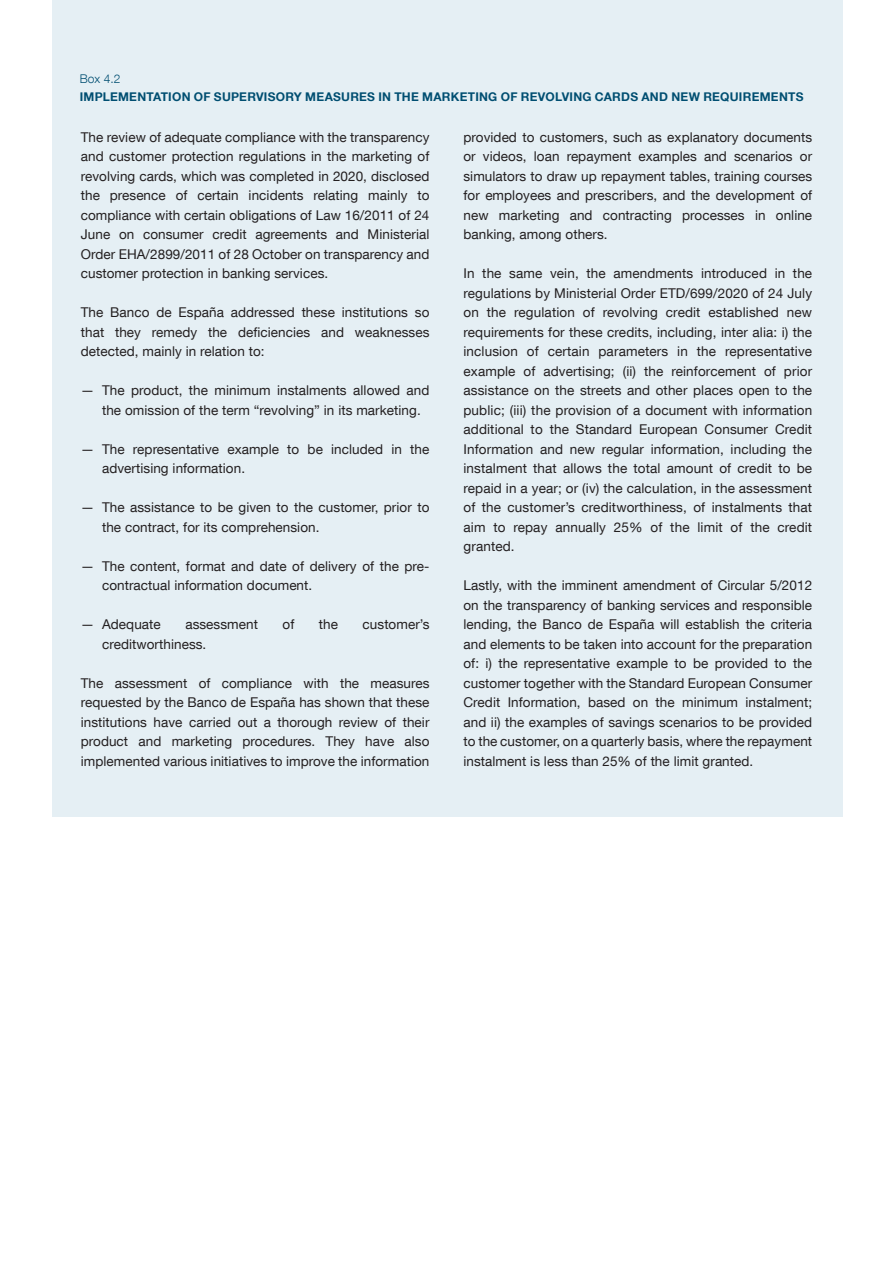
<style>
.page{position:relative;width:893px;height:1263px;background:#fff}
.page>*{position:absolute;margin:0;border:0;box-sizing:border-box;transform-origin:0 0}
.Recuadro_texto{font:13.5px/19.5px "Bd E Neue Helvetica";letter-spacing:.005em;color:#231f20;text-align:justify}
.Recuadro_texto_apart{font:13.5px/19.5px "Bd E Neue Helvetica";letter-spacing:.005em;color:#231f20}
.Recuadro_título{font:700 12px "Bd E Neue Helvetica";letter-spacing:.02em;color:#004e71}
.Recuadro_número{font:300 12px "Bd E Neue Helvetica";color:#004e71}
</style>
<div class="page">
<div style="left:52px;top:0;width:791px;height:816px;background:#e5eff4"></div>
<p class="Recuadro_número" style="left:80px;top:72px;width:42px">Box 4.2</p>
<h4 class="Recuadro_título" style="left:80px;top:89px;width:725px">IMPLEMENTATION OF SUPERVISORY MEASURES IN THE MARKETING OF REVOLVING CARDS AND NEW REQUIREMENTS</h4>
<p class="Recuadro_texto" style="left:81px;top:127px;width:350px">The review of adequate compliance with the transparency and customer protection regulations in the marketing of revolving cards, which was completed in 2020, disclosed the presence of certain incidents relating mainly to compliance with certain obligations of Law 16/2011 of 24<br>June on consumer credit agreements and Ministerial Order EHA/2899/2011 of 28 October on transparency and customer protection in banking services.</p>
<p class="Recuadro_texto" style="left:81px;top:302px;width:350px">The Banco de España addressed these institutions so that they remedy the deficiencies and weaknesses detected, mainly in relation to:</p>
<p class="Recuadro_texto_apart" style="left:102px;top:380px;width:329px;text-indent:-21px">— The product, the minimum instalments allowed and the omission of the term “revolving” in its marketing.</p>
<p class="Recuadro_texto_apart" style="left:102px;top:439px;width:329px;text-indent:-21px">— The representative example to be included in the advertising information.</p>
<p class="Recuadro_texto_apart" style="left:102px;top:497px;width:329px;text-indent:-21px">— The assistance to be given to the customer, prior to the contract, for its comprehension.</p>
<p class="Recuadro_texto_apart" style="left:102px;top:556px;width:329px;text-indent:-21px">— The content, format and date of delivery of the pre&shy;contractual information document.</p>
<p class="Recuadro_texto_apart" style="left:81px;top:614px;width:82px">— Adequate</p>
<p class="Recuadro_texto_apart" style="left:185px;top:614px;width:74px">assessment</p>
<p class="Recuadro_texto_apart" style="left:283px;top:614px;width:13px">of</p>
<p class="Recuadro_texto_apart" style="left:319px;top:614px;width:21px">the</p>
<p class="Recuadro_texto_apart" style="left:363px;top:614px;width:68px">customer’s</p>
<p class="Recuadro_texto_apart" style="left:102px;top:634px;width:106px">creditworthiness.</p>
<p class="Recuadro_texto" style="left:81px;top:673px;width:350px">The assessment of compliance with the measures requested by the Banco de España has shown that these institutions have carried out a thorough review of their product and marketing procedures. They have also implemented various initiatives to improve the information</p>
<p class="Recuadro_texto" style="left:463px;top:127px;width:350px">provided to customers, such as explanatory documents or videos, loan repayment examples and scenarios or simulators to draw up repayment tables, training courses for employees and prescribers, and the development of new marketing and contracting processes in online banking, among others.</p>
<p class="Recuadro_texto" style="left:463px;top:263px;width:350px">In the same vein, the amendments introduced in the regulations by Ministerial Order ETD/699/2020 of 24 July on the regulation of revolving credit established new requirements for these credits, including, inter alia: i) the inclusion of certain parameters in the representative example of advertising; (ii) the reinforcement of prior assistance on the streets and other places open to the public; (iii) the provision of a document with information additional to the Standard European Consumer Credit Information and new regular information, including the instalment that allows the total amount of credit to be repaid in a year; or (iv) the calculation, in the assessment of the customer’s creditworthiness, of instalments that aim to repay annually 25% of the limit of the credit granted.</p>
<p class="Recuadro_texto" style="left:463px;top:575px;width:350px">Lastly, with the imminent amendment of Circular 5/2012 on the transparency of banking services and responsible lending, the Banco de España will establish the criteria and elements to be taken into account for the preparation of: i) the representative example to be provided to the customer together with the Standard European Consumer Credit Information, based on the minimum instalment; and ii) the examples of savings scenarios to be provided to the customer, on a quarterly basis, where the repayment instalment is less than 25% of the limit granted.</p>
</div>
